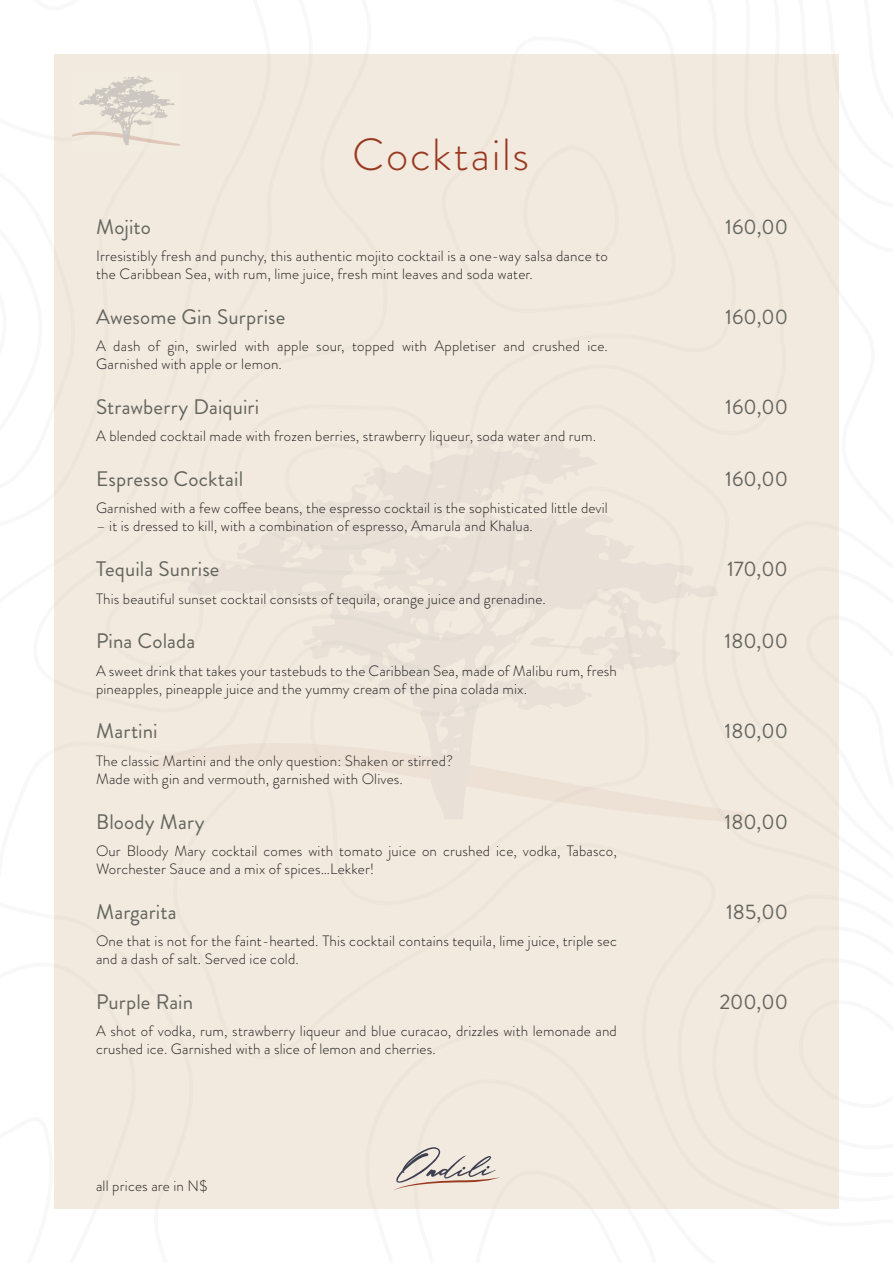
<style>
.page{position:relative;width:893px;height:1263px;background:#fff}
.page>*{position:absolute;margin:0;border:0;box-sizing:border-box;transform-origin:0 0}
.t1{font:300 45px "Brandon Grotesque";letter-spacing:.035em;color:#993a20}
.t2{font:21px "Brandon Grotesque";letter-spacing:.005em;color:#64655f}
.t3{font:300 15px/18px "Brandon Grotesque";letter-spacing:.01em;color:#231f20}
</style>
<div class="page">
<div style="left:54px;top:54px;width:785px;height:1155px;background:#f2eadf"></div>
<svg style="left:187px;top:442px;width:531px;height:370px"></svg>
<svg style="left:520px;top:486px;width:26px;height:20px"></svg>
<svg style="left:434px;top:442px;width:16px;height:9px"></svg>
<svg style="left:368px;top:686px;width:10px;height:15px"></svg>
<svg style="left:236px;top:541px;width:11px;height:10px"></svg>
<svg style="left:503px;top:511px;width:9px;height:7px"></svg>
<svg style="left:363px;top:471px;width:7px;height:6px"></svg>
<svg style="left:282px;top:597px;width:6px;height:5px"></svg>
<svg style="left:513px;top:450px;width:17px;height:5px"></svg>
<svg style="left:448px;top:620px;width:4px;height:8px"></svg>
<svg style="left:455px;top:518px;width:8px;height:10px"></svg>
<svg style="left:72px;top:75px;width:107px;height:71px"></svg>
<svg style="left:393px;top:1147px;width:107px;height:44px"></svg>
<p class="t1" style="left:352px;top:124px;width:178px">Cocktails</p>
<p class="t2" style="left:96px;top:212px;width:56px">Mojito</p>
<p class="t2" style="left:725px;top:212px;width:64px">160,00</p>
<p class="t3" style="left:96px;top:247px;width:513px">Irresistibly fresh and punchy, this authentic mojito cocktail is a one-way salsa dance to the Caribbean Sea, with rum, lime juice, fresh mint leaves and soda water.</p>
<p class="t2" style="left:96px;top:302px;width:191px">Awesome Gin Surprise</p>
<p class="t2" style="left:725px;top:302px;width:64px">160,00</p>
<p class="t3" style="left:96px;top:337px;width:513px">A dash of gin, swirled with apple sour, topped with Appletiser and crushed ice.<br>Garnished with apple or lemon.</p>
<p class="t2" style="left:96px;top:392px;width:165px">Strawberry Daiquiri</p>
<p class="t2" style="left:725px;top:392px;width:64px">160,00</p>
<p class="t3" style="left:96px;top:427px;width:502px">A blended cocktail made with frozen berries, strawberry liqueur, soda water and rum.</p>
<p class="t2" style="left:96px;top:464px;width:149px">Espresso Cocktail</p>
<p class="t2" style="left:725px;top:464px;width:64px">160,00</p>
<p class="t3" style="left:96px;top:499px;width:513px">Garnished with a few coffee beans, the espresso cocktail is the sophisticated little devil</p>
<p class="t3" style="left:96px;top:517px;width:438px">– it is dressed to kill, with a combination of espresso, Amarula and Khalua.</p>
<p class="t2" style="left:96px;top:554px;width:125px">Tequila Sunrise</p>
<p class="t2" style="left:727px;top:554px;width:62px">170,00</p>
<p class="t3" style="left:96px;top:589px;width:451px">This beautiful sunset cocktail consists of tequila, orange juice and grenadine.</p>
<p class="t2" style="left:96px;top:627px;width:101px">Pina Colada</p>
<p class="t2" style="left:724px;top:627px;width:65px">180,00</p>
<p class="t3" style="left:96px;top:662px;width:522px">A sweet drink that takes your tastebuds to the Caribbean Sea, made of Malibu rum, fresh pineapples, pineapple juice and the yummy cream of the pina colada mix.</p>
<p class="t2" style="left:96px;top:717px;width:63px">Martini</p>
<p class="t2" style="left:724px;top:717px;width:65px">180,00</p>
<p class="t3" style="left:96px;top:752px;width:359px">The classic Martini and the only question: Shaken or stirred?</p>
<p class="t3" style="left:96px;top:770px;width:308px">Made with gin and vermouth, garnished with Olives.</p>
<p class="t2" style="left:96px;top:807px;width:110px">Bloody Mary</p>
<p class="t2" style="left:724px;top:807px;width:65px">180,00</p>
<p class="t3" style="left:96px;top:842px;width:522px">Our Bloody Mary cocktail comes with tomato juice on crushed ice, vodka, Tabasco,<br>Worchester Sauce and a mix of spices…Lekker!</p>
<p class="t2" style="left:96px;top:897px;width:82px">Margarita</p>
<p class="t2" style="left:726px;top:897px;width:63px">185,00</p>
<p class="t3" style="left:96px;top:932px;width:522px">One that is not for the faint-hearted. This cocktail contains tequila, lime juice, triple sec and a dash of salt. Served ice cold.</p>
<p class="t2" style="left:96px;top:987px;width:99px">Purple Rain</p>
<p class="t2" style="left:719px;top:987px;width:70px">200,00</p>
<p class="t3" style="left:96px;top:1022px;width:522px">A shot of vodka, rum, strawberry liqueur and blue curacao, drizzles with lemonade and crushed ice. Garnished with a slice of lemon and cherries.</p>
<p class="t3" style="left:96px;top:1177px;width:113px">all prices are in N$</p>
</div>
